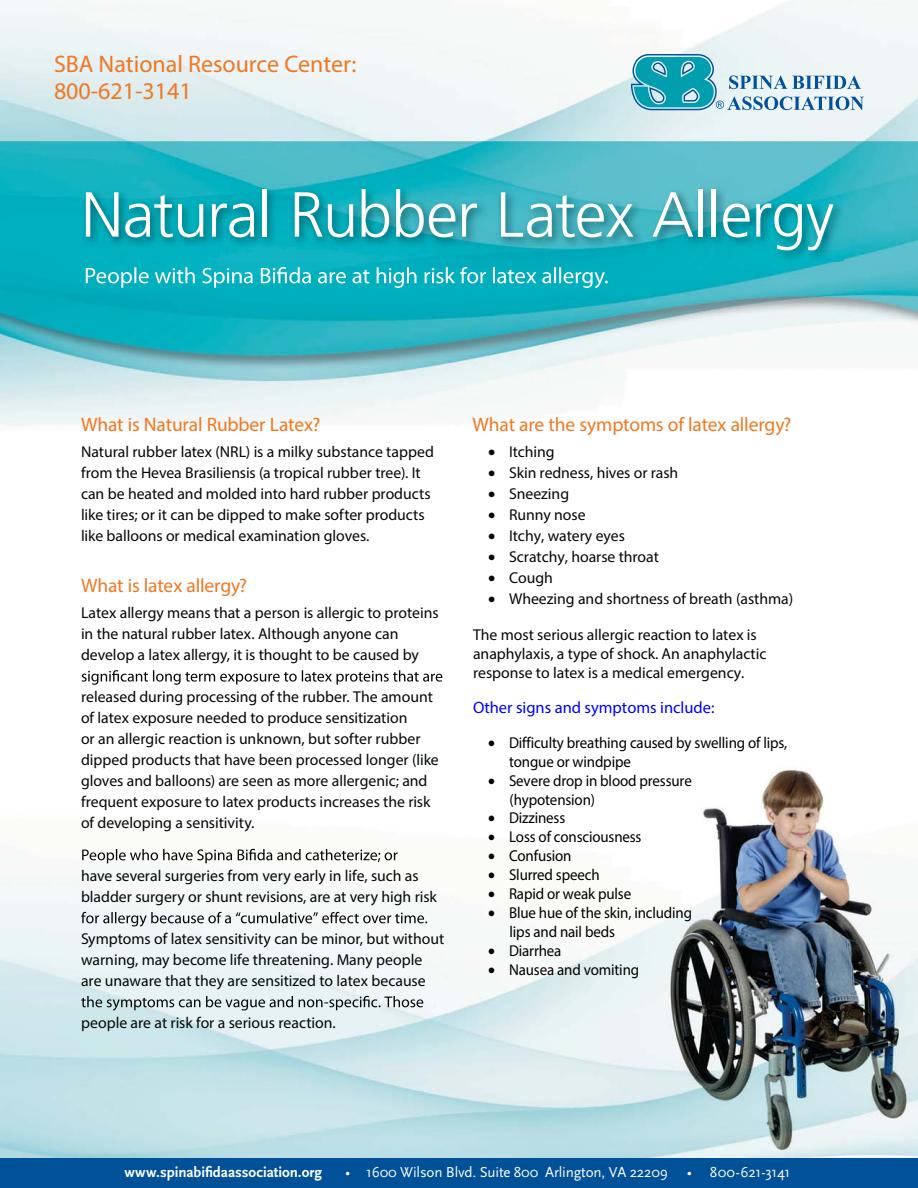
<style>
.page{position:relative;width:918px;height:1188px;background:#fff}
.page>*{position:absolute;margin:0;border:0;box-sizing:border-box;transform-origin:0 0}
.t1{font:300 63.6px "Frutiger";letter-spacing:-.015em;color:#fff}
.t2{font:24px/27px "Myriad Pro";color:#ef7822}
.t3{font:19.5px "Myriad Pro";letter-spacing:-.01em;color:#ef7822}
.t4{font:16.5px "Myriad Pro";color:#00f}
.t5{font:15.75px/21px "Myriad Pro";color:#030806}
.t6{font:15.75px/18.9px "Myriad Pro";letter-spacing:-.01em;color:#000;scale:.95 1}
.t7{font:15px "Scala Sans";letter-spacing:-.01em;color:#fff}
.t8{font:700 15px "Scala Sans";color:#fff}
</style>
<div class="page">
<img style="left:0;top:0;width:918px;height:1158px">
<svg style="left:82px;top:670px;width:360px;height:15px"></svg>
<svg style="left:82px;top:849px;width:316px;height:14px"></svg>
<svg style="left:81px;top:912px;width:346px;height:15px"></svg>
<svg style="left:81px;top:996px;width:342px;height:15px;background:#b8c3c5"></svg>
<img style="left:81px;top:185px;width:762px;height:77px">
<svg style="left:86px;top:267px;width:522px;height:21px;background:#37c0cc"></svg>
<div style="left:0;top:1158px;width:918px;height:30px;background:#005198"></div>
<svg style="left:631px;top:54px;width:233px;height:56px;background:#94c8d7"></svg>
<h2 class="t2" style="left:54px;top:52px;width:304px">SBA National Resource Center:<br>800-621-3141</h2>
<h1 class="t1" style="left:81px;top:189px;width:755px">Natural Rubber Latex Allergy</h1>
<p class="t3" style="left:81px;top:417px;width:241px">What is Natural Rubber Latex?</p>
<p class="t5" style="left:81px;top:442px;width:355px">Natural rubber latex (NRL) is a milky substance tapped from the Hevea Brasiliensis (a tropical rubber tree). It can be heated and molded into hard rubber products like tires; or it can be dipped to make softer products like balloons or medical examination gloves.</p>
<p class="t3" style="left:81px;top:578px;width:168px">What is latex allergy?</p>
<p class="t5" style="left:81px;top:604px;width:359px">Latex allergy means that a person is allergic to proteins in the natural rubber latex. Although anyone can develop a latex allergy, it is thought to be caused by</p>
<p class="t5" style="left:81px;top:688px;width:359px">released during processing of the rubber. The amount of latex exposure needed to produce sensitization<br>or an allergic reaction is unknown, but softer rubber dipped products that have been processed longer (like gloves and balloons) are seen as more allergenic; and frequent exposure to latex products increases the risk of developing a sensitivity.</p>
<p class="t5" style="left:81px;top:866px;width:357px">have several surgeries from very early in life, such as bladder surgery or shunt revisions, are at very high risk</p>
<p class="t5" style="left:81px;top:929px;width:365px">Symptoms of latex sensitivity can be minor, but without warning, may become life threatening. Many people are unaware that they are sensitized to latex because</p>
<p class="t5" style="left:81px;top:1013px;width:256px">people are at risk for a serious reaction.</p>
<p class="t3" style="left:473px;top:417px;width:320px">What are the symptoms of latex allergy?</p>
<p class="t5" style="left:488px;top:442px;width:68px">• Itching</p>
<p class="t5" style="left:488px;top:462px;width:192px">• Skin redness, hives or rash</p>
<p class="t5" style="left:488px;top:484px;width:83px">• Sneezing</p>
<p class="t5" style="left:488px;top:505px;width:99px">• Runny nose</p>
<p class="t5" style="left:488px;top:525px;width:138px">• Itchy, watery eyes</p>
<p class="t5" style="left:488px;top:547px;width:172px">• Scratchy, hoarse throat</p>
<p class="t5" style="left:488px;top:568px;width:66px">• Cough</p>
<p class="t5" style="left:488px;top:589px;width:307px">• Wheezing and shortness of breath (asthma)</p>
<p class="t5" style="left:473px;top:625px;width:295px;line-height:18.9px">The most serious allergic reaction to latex is anaphylaxis, a type of shock. An anaphylactic response to latex is a medical emergency.</p>
<p class="t4" style="left:473px;top:697px;width:243px">Other signs and symptoms include:</p>
<p class="t6" style="left:509px;top:733px;width:294px;text-indent:-21px">• Difficulty breathing caused by swelling of lips, tongue or windpipe</p>
<p class="t6" style="left:510px;top:771px;width:193px;text-indent:-22px">• Severe drop in blood pressure (hypotension)</p>
<p class="t6" style="left:488px;top:808px;width:83px">• Dizziness</p>
<p class="t6" style="left:488px;top:827px;width:163px">• Loss of consciousness</p>
<p class="t6" style="left:488px;top:846px;width:89px">• Confusion</p>
<p class="t6" style="left:488px;top:865px;width:119px">• Slurred speech</p>
<p class="t6" style="left:488px;top:884px;width:152px">• Rapid or weak pulse</p>
<p class="t6" style="left:510px;top:903px;width:194px;text-indent:-22px">• Blue hue of the skin, including lips and nail beds</p>
<p class="t6" style="left:488px;top:941px;width:79px">• Diarrhea</p>
<p class="t6" style="left:488px;top:960px;width:161px">• Nausea and vomiting</p>
<p class="t8" style="left:124px;top:1166px;width:199px">www.spinabi-daassociation.org</p>
<p class="t7" style="left:345px;top:1166px;width:447px">• 1600 Wilson Blvd. Suite 800 Arlington, VA 22209 • 800-621-3141</p>
</div>
